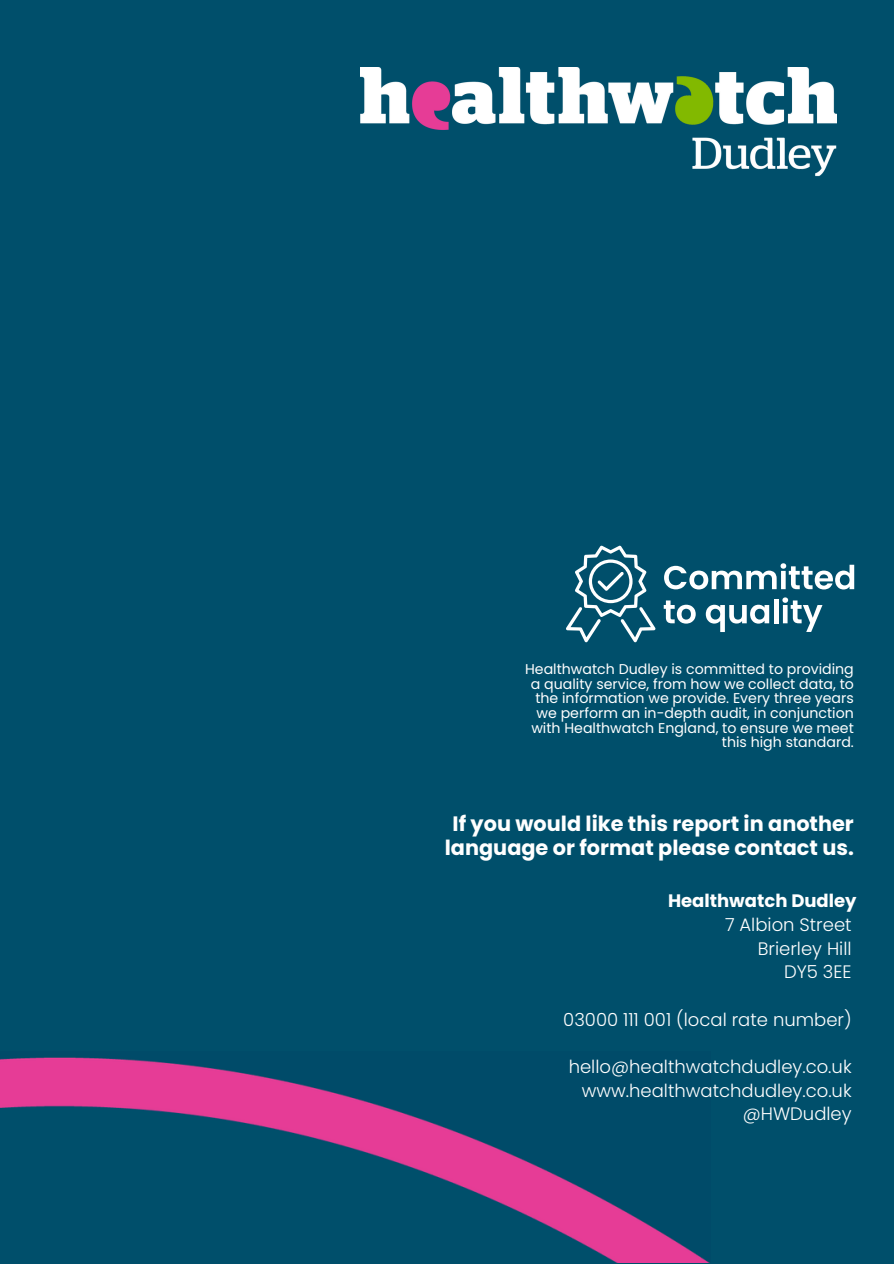
<style>
.page{position:relative;width:894px;height:1264px;background:#fff}
.page>*{position:absolute;margin:0;border:0;box-sizing:border-box;transform-origin:0 0}
.t1{font:700 20.85px/23.7px "Poppins";color:#fff;text-align:center}
.t2{font:300 18px/23.7px "Poppins";color:#fff;text-align:right}
.t3{font:14.1px/14.7px "Poppins";color:#fff;text-align:right}
.s1{font-weight:700}
</style>
<div class="page">
<div style="left:0;top:0;width:893px;height:1263px;background:#004f6b"></div>
<img style="left:360px;top:68px;width:476px;height:109px">
<svg style="left:664px;top:563px;width:190px;height:26px"></svg>
<svg style="left:663px;top:600px;width:32px;height:23px"></svg>
<svg style="left:705px;top:604px;width:64px;height:28px"></svg>
<div style="left:773px;top:599px;width:5px;height:24px;background:#fff"></div>
<svg style="left:782px;top:597px;width:40px;height:35px"></svg>
<svg style="left:566px;top:545px;width:89px;height:97px"></svg>
<img style="left:0;top:1057px;width:709px;height:205px">
<h1 class="t3" style="left:525px;top:662px;width:330px">Healthwatch Dudley is committed to providing a quality service, from how we collect data, to the information we provide. Every three years we perform an in-depth audit, in conjunction with Healthwatch England, to ensure we meet this high standard.</h1>
<h2 class="t1" style="left:444px;top:811px;width:410px">If you would like this report in another language or format please contact us.</h2>
<p class="t2" style="left:668px;top:889px;width:190px"><span class="s1">Healthwatch Dudley<br></span>7 Albion Street<br>Brierley Hill<br>DY5 3EE</p>
<p class="t2" style="left:563px;top:1007px;width:290px">03000 111 001 (local rate number)</p>
<p class="t2" style="left:568px;top:1054px;width:284px">hello@healthwatchdudley.co.uk www.healthwatchdudley.co.uk @HWDudley</p>
</div>
